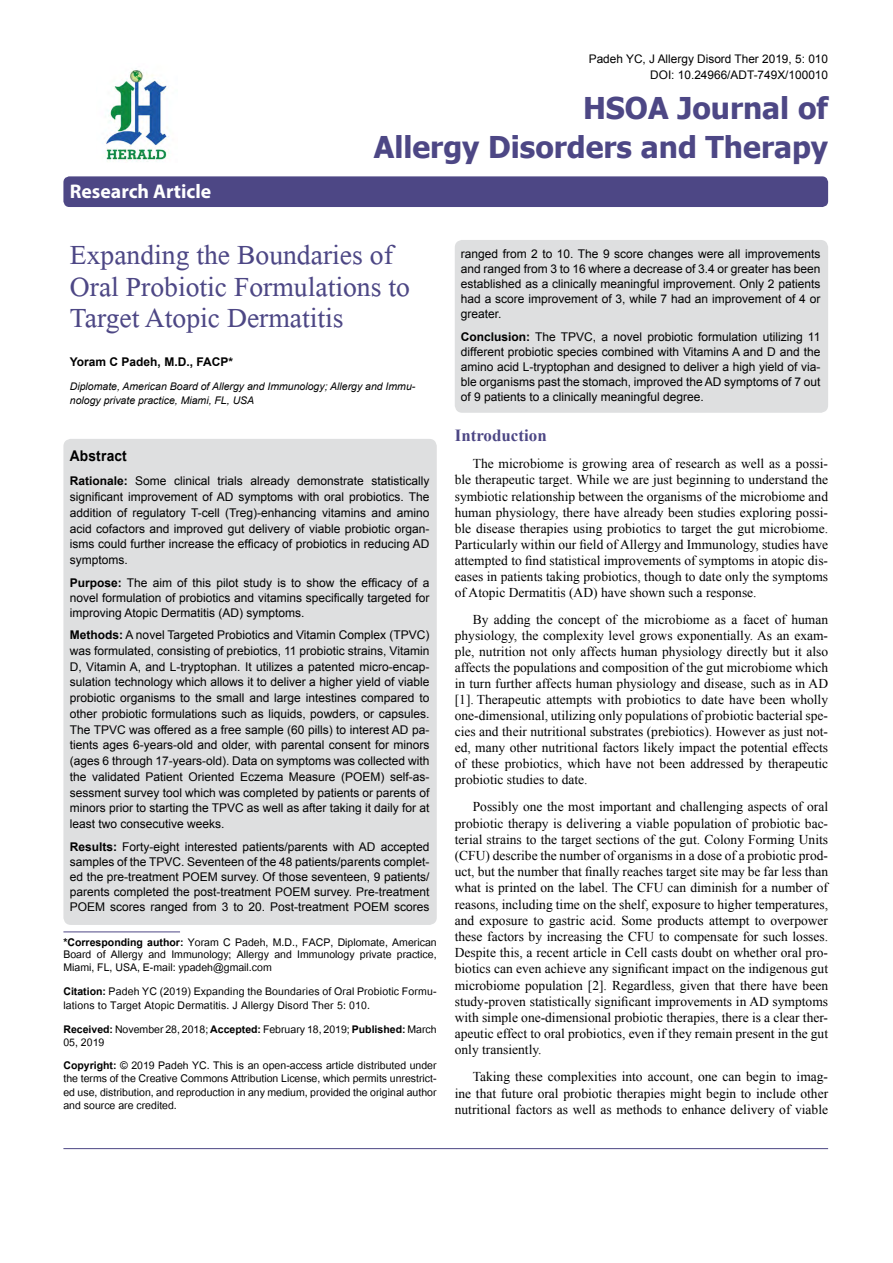
<style>
.page{position:relative;width:893px;height:1263px;background:#fff}
.page>*{position:absolute;margin:0;border:0;box-sizing:border-box;transform-origin:0 0}
.t1{font:41.25px/31.5px "Microsoft Himalaya";color:#4d4785}
.t2{font:700 30px/39px "Tahoma";color:#4d4785;text-align:right}
.t3{font:700 19.8px "Myriad Hebrew";color:#fff}
.t4{font:700 16.95px "Times New Roman";color:#4d4785}
.t5{font:700 14.85px "Arial";letter-spacing:.015em;color:#000;scale:.93 1}
.t6{font:14.7px/24px "Utsaah";color:#000}
.t7{font:13.5px/16px "Times New Roman";color:#000;text-align:justify}
.t8{font:12px/15.8px "Arial";color:#000;text-align:justify}
.t9{font:700 12px "Arial";color:#000}
.t10{font:11.85px/16.5px "Arial";color:#000;text-align:right}
.t11{font:italic 10.5px/13.5px "Arial";color:#000}
.s1{font-weight:700}
</style>
<div class="page">
<div style="left:63px;top:176px;width:765px;height:31px;background:#4d4785;border-radius:6px"></div>
<div style="left:63px;top:439px;width:374px;height:486px;background:#dedfe0;border-radius:8px"></div>
<hr style="left:63px;top:931px;width:117px;height:1px;background:#4d4785">
<img style="left:105px;top:70px;width:64px;height:92px">
<hr style="left:63px;top:1148px;width:765px;height:1px;background:#4d4785">
<div style="left:455px;top:240px;width:373px;height:173px;background:#dedfe0;border-radius:8px"></div>
<h3 class="t3" style="left:70px;top:180px;width:143px">Research Article</h3>
<p class="t10" style="left:589px;top:50px;width:241px">Padeh YC, J Allergy Disord Ther 2019, 5: 010<br>DOI: 10.24966/ADT-749X/100010</p>
<h2 class="t2" style="left:374px;top:86px;width:456px">HSOA Journal of<br>Allergy Disorders and Therapy</h2>
<h1 class="t1" style="left:70px;top:234px;width:341px">Expanding the Boundaries of<br>Oral Probiotic Formulations to<br>Target Atopic Dermatitis</h1>
<p class="t8" style="left:461px;top:247px;width:361px;line-height:15px">ranged from 2 to 10. The 9 score changes were all improvements and ranged from 3 to 16 where a decrease of 3.4 or greater has been established as a clinically meaningful improvement. Only 2 patients had a score improvement of 3, while 7 had an improvement of 4 or greater.</p>
<p class="t8" style="left:461px;top:329px;width:361px;line-height:15px"><span class="s1">Conclusion:</span> The TPVC, a novel probiotic formulation utilizing 11 different probiotic species combined with Vitamins A and D and the amino acid L-tryptophan and designed to deliver a high yield of via&shy;ble organisms past the stomach, improved the AD symptoms of 7 out of 9 patients to a clinically meaningful degree.</p>
<p class="t9" style="left:70px;top:354px;width:165px">Yoram C Padeh, M.D., FACP*</p>
<p class="t11" style="left:70px;top:380px;width:347px">Diplomate, American Board of Allergy and Immunology; Allergy and Immu&shy;nology private practice, Miami, FL, USA</p>
<p class="t5" style="left:70px;top:446px;width:63px">Abstract</p>
<p class="t8" style="left:70px;top:473px;width:361px"><span class="s1">Rationale:</span> Some clinical trials already demonstrate statistically significant improvement of AD symptoms with oral probiotics. The addition of regulatory T-cell (Treg)-enhancing vitamins and amino acid cofactors and improved gut delivery of viable probiotic organ&shy;isms could further increase the efficacy of probiotics in reducing AD symptoms.</p>
<p class="t8" style="left:70px;top:575px;width:361px;line-height:15px"><span class="s1">Purpose:</span> The aim of this pilot study is to show the efficacy of a novel formulation of probiotics and vitamins specifically targeted for improving Atopic Dermatitis (AD) symptoms.</p>
<p class="t8" style="left:70px;top:627px;width:361px"><span class="s1">Methods:</span> A novel Targeted Probiotics and Vitamin Complex (TPVC) was formulated, consisting of prebiotics, 11 probiotic strains, Vitamin D, Vitamin A, and L-tryptophan. It utilizes a patented micro-encap&shy;sulation technology which allows it to deliver a higher yield of viable probiotic organisms to the small and large intestines compared to other probiotic formulations such as liquids, powders, or capsules.<br>The TPVC was offered as a free sample (60 pills) to interest AD pa&shy;tients ages 6-years-old and older, with parental consent for minors (ages 6 through 17-years-old). Data on symptoms was collected with the validated Patient Oriented Eczema Measure (POEM) self-as&shy;sessment survey tool which was completed by patients or parents of minors prior to starting the TPVC as well as after taking it daily for at least two consecutive weeks.</p>
<p class="t8" style="left:70px;top:839px;width:361px;line-height:15px"><span class="s1">Results:</span> Forty-eight interested patients/parents with AD accepted samples of the TPVC. Seventeen of the 48 patients/parents complet&shy;ed the pre-treatment POEM survey. Of those seventeen, 9 patients/ parents completed the post-treatment POEM survey. Pre-treatment POEM scores ranged from 3 to 20. Post-treatment POEM scores</p>
<p class="t6" style="left:63px;top:937px;width:375px;line-height:12px"><span class="s1">*Corresponding author:</span> Yoram C Padeh, M.D., FACP, Diplomate, American<br>Board of Allergy and Immunology; Allergy and Immunology private practice,</p>
<p class="t6" style="left:63px;top:956px;width:375px">Miami, FL, USA, E-mail: ypadeh@gmail.com<br><span class="s1">Citation:</span> Padeh YC (2019) Expanding the Boundaries of Oral Probiotic Formu-</p>
<p class="t6" style="left:63px;top:994px;width:375px">lations to Target Atopic Dermatitis. J Allergy Disord Ther 5: 010.<br><span class="s1">Received:</span> November 28, 2018; <span class="s1">Accepted:</span> February 18, 2019; <span class="s1">Published:</span> March</p>
<p class="t6" style="left:63px;top:1032px;width:375px;line-height:22.5px">05, 2019<br><span class="s1">Copyright:</span> © 2019 Padeh YC. This is an open-access article distributed under</p>
<p class="t6" style="left:63px;top:1073px;width:375px;line-height:13.5px;text-align:justify">the terms of the Creative Commons Attribution License, which permits unrestrict&shy;ed use, distribution, and reproduction in any medium, provided the original author and source are credited.</p>
<p class="t4" style="left:455px;top:424px;width:93px">Introduction</p>
<p class="t7" style="left:455px;top:456px;width:375px;text-indent:18px">The microbiome is growing area of research as well as a possi&shy;ble therapeutic target. While we are just beginning to understand the symbiotic relationship between the organisms of the microbiome and human physiology, there have already been studies exploring possi&shy;ble disease therapies using probiotics to target the gut microbiome.<br>Particularly within our field of Allergy and Immunology, studies have attempted to find statistical improvements of symptoms in atopic dis&shy;eases in patients taking probiotics, though to date only the symptoms of Atopic Dermatitis (AD) have shown such a response.</p>
<p class="t7" style="left:455px;top:611px;width:375px;text-indent:18px">By adding the concept of the microbiome as a facet of human physiology, the complexity level grows exponentially. As an exam&shy;ple, nutrition not only affects human physiology directly but it also affects the populations and composition of the gut microbiome which in turn further affects human physiology and disease, such as in AD [1]. Therapeutic attempts with probiotics to date have been wholly one-dimensional, utilizing only populations of probiotic bacterial spe&shy;cies and their nutritional substrates (prebiotics). However as just not&shy;ed, many other nutritional factors likely impact the potential effects of these probiotics, which have not been addressed by therapeutic probiotic studies to date.</p>
<p class="t7" style="left:455px;top:798px;width:375px;text-indent:18px">Possibly one the most important and challenging aspects of oral probiotic therapy is delivering a viable population of probiotic bac&shy;terial strains to the target sections of the gut. Colony Forming Units (CFU) describe the number of organisms in a dose of a probiotic prod&shy;uct, but the number that finally reaches target site may be far less than what is printed on the label. The CFU can diminish for a number of reasons, including time on the shelf, exposure to higher temperatures, and exposure to gastric acid. Some products attempt to overpower these factors by increasing the CFU to compensate for such losses.<br>Despite this, a recent article in Cell casts doubt on whether oral pro&shy;biotics can even achieve any significant impact on the indigenous gut microbiome population [2]. Regardless, given that there have been study-proven statistically significant improvements in AD symptoms with simple one-dimensional probiotic therapies, there is a clear ther&shy;apeutic effect to oral probiotics, even if they remain present in the gut only transiently.</p>
<p class="t7" style="left:455px;top:1068px;width:375px;line-height:16.5px;text-indent:18px">Taking these complexities into account, one can begin to imag&shy;ine that future oral probiotic therapies might begin to include other nutritional factors as well as methods to enhance delivery of viable</p>
</div>
